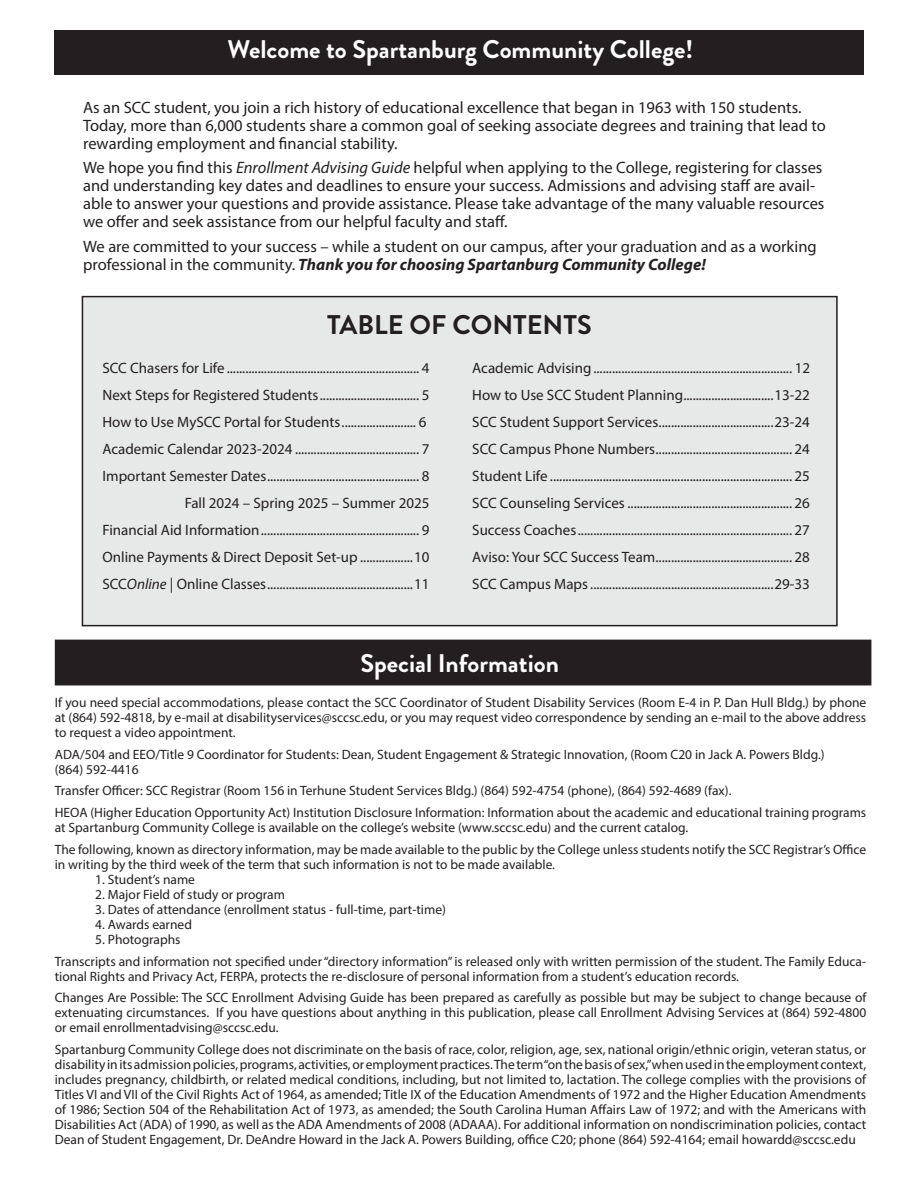
<style>
.page{position:relative;width:918px;height:1188px;background:#fff}
.page>*{position:absolute;margin:0;border:0;box-sizing:border-box;transform-origin:0 0}
.t1{font:700 27px "Brandon Grotesque";color:#231f20}
.Headline{font:700 25.5px "Brandon Grotesque";color:#fff}
.t2{font:16.5px/18px "Myriad Pro";color:#231f20}
.t3{font:15px/27px "Myriad Pro";color:#231f20;text-align:right}
.t4{font:13.5px/15px "Myriad Pro";color:#231f20;text-align:justify}
.s1{font-style:italic}
.s2{font-weight:700;font-style:italic}
</style>
<div class="page">
<div style="left:56px;top:640px;width:815px;height:45px;background:#231f20"></div>
<div style="left:82px;top:297px;width:755px;height:329px;background:#e7e8e8"></div>
<div style="left:82px;top:296px;width:756px;height:330px;border:2px solid #231f20"></div>
<div style="left:55px;top:30px;width:809px;height:45px;background:#231f20"></div>
<p class="Headline" style="left:228px;top:31px;width:467px">Welcome to Spartanburg Community College!</p>
<p class="t2" style="left:83px;top:98px;width:744px">As an SCC student, you join a rich history of educational excellence that began in 1963 with 150 students.<br>Today, more than 6,000 students share a common goal of seeking associate degrees and training that lead to rewarding employment and financial stability.</p>
<p class="t2" style="left:83px;top:159px;width:743px">We hope you find this <span class="s1">Enrollment Advising Guide</span> helpful when applying to the College, registering for classes and understanding key dates and deadlines to ensure your success. Admissions and advising staff are avail&shy;able to answer your questions and provide assistance. Please take advantage of the many valuable resources we offer and seek assistance from our helpful faculty and staff.</p>
<p class="t2" style="left:83px;top:237px;width:735px">We are committed to your success – while a student on our campus, after your graduation and as a working professional in the community. <span class="s2">Thank you for choosing Spartanburg Community College!</span></p>
<p class="t1" style="left:327px;top:306px;width:266px">TABLE OF CONTENTS</p>
<p class="t3" style="left:103px;top:354px;width:329px">SCC Chasers for Life .............................................................. 4</p>
<p class="t3" style="left:103px;top:381px;width:329px">Next Steps for Registered Students................................ 5</p>
<p class="t3" style="left:103px;top:408px;width:326px">How to Use MySCC Portal for Students........................ 6</p>
<p class="t3" style="left:103px;top:435px;width:329px">Academic Calendar 2023-2024 ........................................ 7</p>
<p class="t3" style="left:103px;top:462px;width:329px">Important Semester Dates................................................. 8</p>
<p class="t3" style="left:103px;top:489px;width:329px">Fall 2024 – Spring 2025 – Summer 2025<br>Financial Aid Information................................................... 9</p>
<p class="t3" style="left:103px;top:543px;width:329px">Online Payments &amp; Direct Deposit Set-up .................10</p>
<p class="t3" style="left:103px;top:570px;width:329px">SCC<span class="s1">Online</span> | Online Classes...............................................11</p>
<p class="t3" style="left:472px;top:354px;width:339px">Academic Advising................................................................ 12</p>
<p class="t3" style="left:472px;top:381px;width:339px">How to Use SCC Student Planning.............................13-22</p>
<p class="t3" style="left:472px;top:408px;width:339px">SCC Student Support Services.....................................23-24</p>
<p class="t3" style="left:472px;top:435px;width:339px">SCC Campus Phone Numbers............................................ 24</p>
<p class="t3" style="left:472px;top:462px;width:339px">Student Life .............................................................................. 25</p>
<p class="t3" style="left:472px;top:489px;width:339px">SCC Counseling Services ..................................................... 26</p>
<p class="t3" style="left:472px;top:516px;width:339px">Success Coaches..................................................................... 27</p>
<p class="t3" style="left:472px;top:543px;width:339px;text-align:left">Aviso: Your SCC Success Team............................................ 28<br>SCC Campus Maps...........................................................29-33</p>
<p class="Headline" style="left:361px;top:646px;width:200px">Special Information</p>
<p class="t4" style="left:55px;top:695px;width:813px">If you need special accommodations, please contact the SCC Coordinator of Student Disability Services (Room E-4 in P. Dan Hull Bldg.) by phone at (864) 592-4818, by e-mail at disabilityservices@sccsc.edu, or you may request video correspondence by sending an e-mail to the above address to request a video appointment.</p>
<p class="t4" style="left:55px;top:746px;width:771px">ADA/504 and EEO/Title 9 Coordinator for Students: Dean, Student Engagement &amp; Strategic Innovation, (Room C20 in Jack A. Powers Bldg.)</p>
<p class="t4" style="left:55px;top:761px;width:85px">(864) 592-4416</p>
<p class="t4" style="left:55px;top:783px;width:678px">Transfer Officer: SCC Registrar (Room 156 in Terhune Student Services Bldg.) (864) 592-4754 (phone), (864) 592-4689 (fax).</p>
<p class="t4" style="left:55px;top:805px;width:813px">HEOA (Higher Education Opportunity Act) Institution Disclosure Information: Information about the academic and educational training programs at Spartanburg Community College is available on the college’s website (www.sccsc.edu) and the current catalog.</p>
<p class="t4" style="left:55px;top:842px;width:813px">The following, known as directory information, may be made available to the public by the College unless students notify the SCC Registrar’s Office in writing by the third week of the term that such information is not to be made available.</p>
<p class="t4" style="left:95px;top:872px;width:101px">1. Student’s name</p>
<p class="t4" style="left:95px;top:887px;width:191px">2. Major Field of study or program</p>
<p class="t4" style="left:95px;top:902px;width:352px">3. Dates of attendance (enrollment status - full-time, part-time)</p>
<p class="t4" style="left:95px;top:917px;width:98px">4. Awards earned</p>
<p class="t4" style="left:95px;top:932px;width:87px">5. Photographs</p>
<p class="t4" style="left:55px;top:953px;width:813px">Transcripts and information not specified under “directory information” is released only with written permission of the student. The Family Educa&shy;tional Rights and Privacy Act, FERPA, protects the re-disclosure of personal information from a student’s education records.</p>
<p class="t4" style="left:55px;top:990px;width:813px">Changes Are Possible: The SCC Enrollment Advising Guide has been prepared as carefully as possible but may be subject to change because of extenuating circumstances. If you have questions about anything in this publication, please call Enrollment Advising Services at (864) 592-4800 or email enrollmentadvising@sccsc.edu.</p>
<p class="t4" style="left:55px;top:1042px;width:813px">Spartanburg Community College does not discriminate on the basis of race, color, religion, age, sex, national origin/ethnic origin, veteran status, or disability in its admission policies, programs, activities, or employment practices. The term “on the basis of sex,” when used in the employment context, includes pregnancy, childbirth, or related medical conditions, including, but not limited to, lactation. The college complies with the provisions of Titles VI and VII of the Civil Rights Act of 1964, as amended; Title IX of the Education Amendments of 1972 and the Higher Education Amendments of 1986; Section 504 of the Rehabilitation Act of 1973, as amended; the South Carolina Human Affairs Law of 1972; and with the Americans with Disabilities Act (ADA) of 1990, as well as the ADA Amendments of 2008 (ADAAA). For additional information on nondiscrimination policies, contact Dean of Student Engagement, Dr. DeAndre Howard in the Jack A. Powers Building, office C20; phone (864) 592-4164; email howardd@sccsc.edu</p>
</div>
